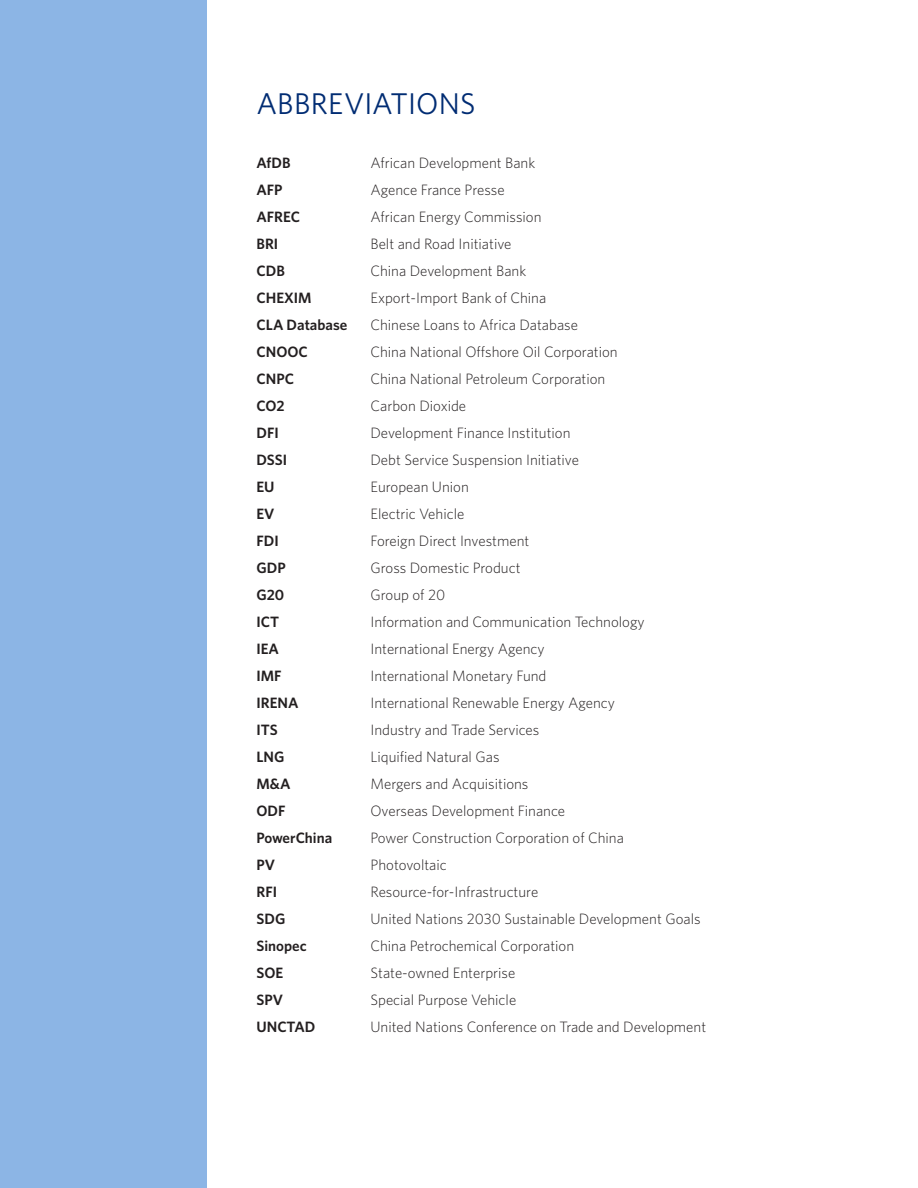
<style>
.page{position:relative;width:918px;height:1188px;background:#fff}
.page>*{position:absolute;margin:0;border:0;box-sizing:border-box;transform-origin:0 0}
.FM-BM_Head{font:30px "Whitney";letter-spacing:.005em;color:#002c73}
.ABBREV{font:300 15px "Whitney";color:#231f20}
.ABBREV-2{font:600 15px "Whitney";color:#231f20}
</style>
<div class="page">
<div style="left:0;top:0;width:207px;height:1188px;background:#8cb5e5"></div>
<p class="FM-BM_Head" style="left:256px;top:84px;width:221px">ABBREVIATIONS</p>
<p class="ABBREV-2" style="left:256px;top:153px;width:36px">AfDB</p>
<p class="ABBREV" style="left:370px;top:153px;width:166px">African Development Bank</p>
<p class="ABBREV-2" style="left:256px;top:180px;width:28px">AFP</p>
<p class="ABBREV" style="left:370px;top:180px;width:136px">Agence France Presse</p>
<p class="ABBREV-2" style="left:256px;top:207px;width:45px">AFREC</p>
<p class="ABBREV" style="left:370px;top:207px;width:172px">African Energy Commission</p>
<p class="ABBREV-2" style="left:256px;top:234px;width:23px">BRI</p>
<p class="ABBREV" style="left:370px;top:234px;width:142px">Belt and Road Initiative</p>
<p class="ABBREV-2" style="left:256px;top:261px;width:30px">CDB</p>
<p class="ABBREV" style="left:370px;top:261px;width:157px">China Development Bank</p>
<p class="ABBREV-2" style="left:256px;top:288px;width:57px">CHEXIM</p>
<p class="ABBREV" style="left:370px;top:288px;width:177px">Export-Import Bank of China</p>
<p class="ABBREV-2" style="left:256px;top:315px;width:92px">CLA Database</p>
<p class="ABBREV" style="left:370px;top:315px;width:209px">Chinese Loans to Africa Database</p>
<p class="ABBREV-2" style="left:256px;top:342px;width:53px">CNOOC</p>
<p class="ABBREV" style="left:370px;top:342px;width:249px">China National Offshore Oil Corporation</p>
<p class="ABBREV-2" style="left:256px;top:369px;width:39px">CNPC</p>
<p class="ABBREV" style="left:370px;top:369px;width:236px">China National Petroleum Corporation</p>
<p class="ABBREV-2" style="left:256px;top:396px;width:30px">CO2</p>
<p class="ABBREV" style="left:370px;top:396px;width:97px">Carbon Dioxide</p>
<p class="ABBREV-2" style="left:256px;top:423px;width:24px">DFI</p>
<p class="ABBREV" style="left:370px;top:423px;width:202px">Development Finance Institution</p>
<p class="ABBREV-2" style="left:256px;top:450px;width:32px">DSSI</p>
<p class="ABBREV" style="left:370px;top:450px;width:210px">Debt Service Suspension Initiative</p>
<p class="ABBREV-2" style="left:256px;top:477px;width:20px">EU</p>
<p class="ABBREV" style="left:370px;top:477px;width:100px">European Union</p>
<p class="ABBREV-2" style="left:256px;top:504px;width:20px">EV</p>
<p class="ABBREV" style="left:370px;top:504px;width:95px">Electric Vehicle</p>
<p class="ABBREV-2" style="left:256px;top:531px;width:24px">FDI</p>
<p class="ABBREV" style="left:370px;top:531px;width:160px">Foreign Direct Investment</p>
<p class="ABBREV-2" style="left:256px;top:558px;width:31px">GDP</p>
<p class="ABBREV" style="left:370px;top:558px;width:152px">Gross Domestic Product</p>
<p class="ABBREV-2" style="left:256px;top:585px;width:29px">G20</p>
<p class="ABBREV" style="left:370px;top:585px;width:76px">Group of 20</p>
<p class="ABBREV-2" style="left:256px;top:612px;width:24px">ICT</p>
<p class="ABBREV" style="left:370px;top:612px;width:276px">Information and Communication Technology</p>
<p class="ABBREV-2" style="left:256px;top:639px;width:24px">IEA</p>
<p class="ABBREV" style="left:370px;top:639px;width:176px">International Energy Agency</p>
<p class="ABBREV-2" style="left:256px;top:666px;width:27px">IMF</p>
<p class="ABBREV" style="left:370px;top:666px;width:177px">International Monetary Fund</p>
<p class="ABBREV-2" style="left:256px;top:693px;width:43px">IRENA</p>
<p class="ABBREV" style="left:370px;top:693px;width:246px">International Renewable Energy Agency</p>
<p class="ABBREV-2" style="left:256px;top:720px;width:23px">ITS</p>
<p class="ABBREV" style="left:370px;top:720px;width:170px">Industry and Trade Services</p>
<p class="ABBREV-2" style="left:256px;top:747px;width:30px">LNG</p>
<p class="ABBREV" style="left:370px;top:747px;width:131px">Liquified Natural Gas</p>
<p class="ABBREV-2" style="left:256px;top:774px;width:35px">M&amp;A</p>
<p class="ABBREV" style="left:370px;top:774px;width:159px">Mergers and Acquisitions</p>
<p class="ABBREV-2" style="left:256px;top:801px;width:31px">ODF</p>
<p class="ABBREV" style="left:370px;top:801px;width:196px">Overseas Development Finance</p>
<p class="ABBREV-2" style="left:256px;top:828px;width:77px">PowerChina</p>
<p class="ABBREV" style="left:370px;top:828px;width:255px">Power Construction Corporation of China</p>
<p class="ABBREV-2" style="left:256px;top:855px;width:20px">PV</p>
<p class="ABBREV" style="left:370px;top:855px;width:78px">Photovoltaic</p>
<p class="ABBREV-2" style="left:256px;top:882px;width:22px">RFI</p>
<p class="ABBREV" style="left:370px;top:882px;width:169px">Resource-for-Infrastructure</p>
<p class="ABBREV-2" style="left:256px;top:909px;width:30px">SDG</p>
<p class="ABBREV" style="left:370px;top:909px;width:332px">United Nations 2030 Sustainable Development Goals</p>
<p class="ABBREV-2" style="left:256px;top:936px;width:52px">Sinopec</p>
<p class="ABBREV" style="left:370px;top:936px;width:205px">China Petrochemical Corporation</p>
<p class="ABBREV-2" style="left:256px;top:963px;width:28px">SOE</p>
<p class="ABBREV" style="left:370px;top:963px;width:146px">State-owned Enterprise</p>
<p class="ABBREV-2" style="left:256px;top:990px;width:28px">SPV</p>
<p class="ABBREV" style="left:370px;top:990px;width:147px">Special Purpose Vehicle</p>
<p class="ABBREV-2" style="left:256px;top:1017px;width:60px">UNCTAD</p>
<p class="ABBREV" style="left:370px;top:1017px;width:337px">United Nations Conference on Trade and Development</p>
</div>
